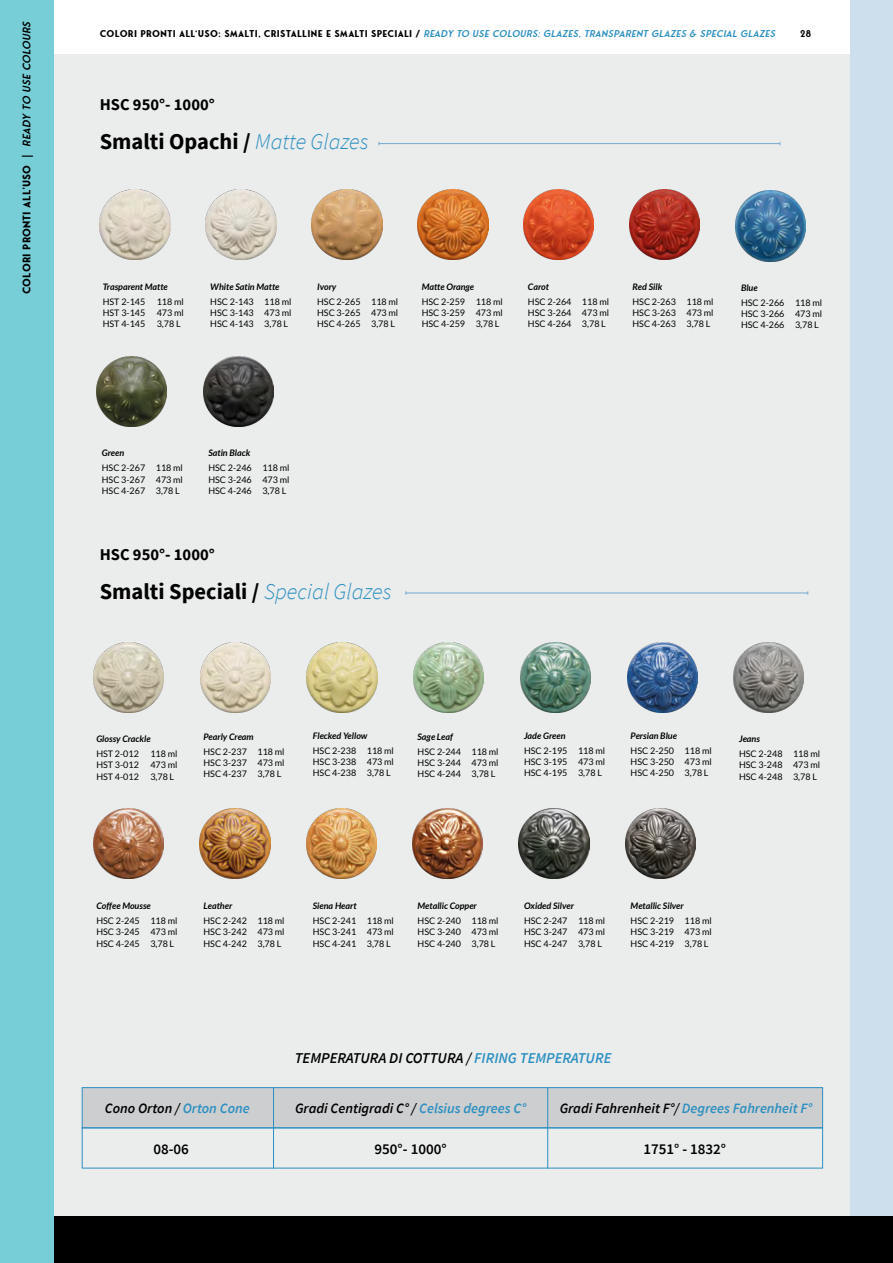
<style>
.page{position:relative;width:893px;height:1263px;background:#ebecec}
.page>*{position:absolute;margin:0;border:0;box-sizing:border-box;transform-origin:0 0}
.t1{font:700 22.5px "Source Sans Pro";color:#000}
.t2{font:700 16.5px "Source Sans Pro";color:#000}
.t3{font:italic 600 15px "Source Sans Pro";color:#000}
.t4{font:600 15px "Source Sans Pro";color:#000}
.t5{font:italic 600 14.25px "Source Sans Pro";color:#000}
.t6{font:italic 600 14.25px "Source Sans Pro";color:#2c90c1}
.t7{font:700 10.5px "Fonseca";color:#000}
._6_pt_Small_Text{font:italic 9.45px "Fonseca";letter-spacing:-.005em;color:#2c90c1}
.t8{font:500 9.45px "Fonseca";color:#000}
.t9{font:9px "Lato";color:#000}
.t10{font:italic 700 9px "Lato";color:#000}
.s1{font-weight:400;font-style:italic}
.s2{font-weight:700;font-style:normal;color:#000}
.s3{font-weight:300;font-style:italic;color:#2c90c1}
.s4{color:#2c90c1}
.s5{color:#000}
</style>
<div class="page">
<div style="left:0;top:0;width:893px;height:54px;background:#fff"></div>
<div style="left:850px;top:0;width:43px;height:1235px;background:#cddeed"></div>
<div style="left:0;top:1216px;width:893px;height:47px;background:#000"></div>
<img style="left:736px;top:191px;width:70px;height:70px">
<img style="left:734px;top:642px;width:70px;height:70px">
<img style="left:625px;top:809px;width:71px;height:70px">
<img style="left:206px;top:190px;width:70px;height:70px">
<img style="left:100px;top:190px;width:70px;height:70px">
<img style="left:93px;top:642px;width:71px;height:70px">
<img style="left:200px;top:642px;width:70px;height:70px">
<img style="left:96px;top:356px;width:71px;height:71px">
<img style="left:93px;top:809px;width:71px;height:70px">
<img style="left:312px;top:190px;width:70px;height:70px">
<img style="left:307px;top:642px;width:70px;height:70px">
<img style="left:203px;top:356px;width:70px;height:71px">
<img style="left:200px;top:809px;width:70px;height:70px">
<img style="left:418px;top:190px;width:70px;height:70px">
<img style="left:414px;top:642px;width:70px;height:70px">
<img style="left:306px;top:809px;width:70px;height:70px">
<img style="left:524px;top:190px;width:70px;height:70px">
<img style="left:520px;top:642px;width:71px;height:70px">
<img style="left:413px;top:809px;width:70px;height:70px">
<img style="left:630px;top:190px;width:70px;height:70px">
<img style="left:627px;top:642px;width:70px;height:70px">
<img style="left:519px;top:809px;width:70px;height:70px">
<hr style="left:379px;top:143px;width:401px;height:1px;background:#73a9cf">
<hr style="left:406px;top:593px;width:402px;height:1px;background:#73a9cf">
<div style="left:82px;top:1088px;width:740px;height:40px;background:#cdced0"></div>
<hr style="left:547px;top:1088px;width:1px;height:80px;background:#2c90c1">
<hr style="left:273px;top:1088px;width:1px;height:80px;background:#2c90c1">
<div style="left:82px;top:1087px;width:741px;height:41px;border:1px solid #2c90c1"></div>
<div style="left:0;top:0;width:54px;height:1263px;background:#78ced7"></div>
<p class="t7" style="left:20px;top:294px;width:275px;rotate:-90deg">COLORI PRONTI ALL’USO | <span class="s1">READY TO USE COLOURS</span></p>
<p class="_6_pt_Small_Text" style="left:100px;top:28px;width:677px"><span class="s2">COLORI PRONTI ALL‘USO: SMALTI, CRISTALLINE E SMALTI SPECIALI /</span> READY TO USE COLOURS: GLAZES, TRANSPARENT GLAZES &amp; SPECIAL GLAZES</p>
<p class="t8" style="left:800px;top:28px;width:13px">28</p>
<p class="t2" style="left:100px;top:93px;width:117px">HSC 950°- 1000°</p>
<p class="t1" style="left:100px;top:127px;width:270px">Smalti Opachi / <span class="s3">Matte Glazes</span></p>
<p class="t10" style="left:210px;top:281px;width:71px">White Satin Matte</p>
<p class="t9" style="left:210px;top:296px;width:83px">HSC 2-143 118 ml</p>
<p class="t9" style="left:210px;top:308px;width:83px">HSC 3-143 473 ml</p>
<p class="t9" style="left:210px;top:319px;width:79px">HSC 4-143 3,78 L</p>
<p class="t10" style="left:632px;top:281px;width:31px">Red Silk</p>
<p class="t9" style="left:632px;top:296px;width:83px">HSC 2-263 118 ml</p>
<p class="t9" style="left:632px;top:308px;width:83px">HSC 3-263 473 ml</p>
<p class="t9" style="left:632px;top:319px;width:79px">HSC 4-263 3,78 L</p>
<p class="t10" style="left:422px;top:281px;width:54px">Matte Orange</p>
<p class="t9" style="left:422px;top:296px;width:83px">HSC 2-259 118 ml</p>
<p class="t9" style="left:422px;top:308px;width:83px">HSC 3-259 473 ml</p>
<p class="t9" style="left:422px;top:319px;width:79px">HSC 4-259 3,78 L</p>
<p class="t10" style="left:528px;top:281px;width:22px">Carot</p>
<p class="t9" style="left:528px;top:296px;width:83px">HSC 2-264 118 ml</p>
<p class="t9" style="left:528px;top:308px;width:83px">HSC 3-264 473 ml</p>
<p class="t9" style="left:528px;top:319px;width:79px">HSC 4-264 3,78 L</p>
<p class="t10" style="left:103px;top:281px;width:67px">Trasparent Matte</p>
<p class="t9" style="left:103px;top:296px;width:44px">HST 2-145</p>
<p class="t9" style="left:157px;top:296px;width:29px">118 ml</p>
<p class="t9" style="left:103px;top:308px;width:44px">HST 3-145</p>
<p class="t9" style="left:157px;top:308px;width:29px">473 ml</p>
<p class="t9" style="left:103px;top:319px;width:44px">HST 4-145</p>
<p class="t9" style="left:157px;top:319px;width:25px">3,78 L</p>
<p class="t10" style="left:317px;top:281px;width:21px">Ivory</p>
<p class="t9" style="left:317px;top:296px;width:83px">HSC 2-265 118 ml</p>
<p class="t9" style="left:317px;top:308px;width:83px">HSC 3-265 473 ml</p>
<p class="t9" style="left:317px;top:319px;width:79px">HSC 4-265 3,78 L</p>
<p class="t10" style="left:741px;top:282px;width:18px">Blue</p>
<p class="t9" style="left:741px;top:297px;width:83px">HSC 2-266 118 ml</p>
<p class="t9" style="left:741px;top:309px;width:83px">HSC 3-266 473 ml</p>
<p class="t9" style="left:741px;top:320px;width:79px">HSC 4-266 3,78 L</p>
<p class="t10" style="left:102px;top:448px;width:24px">Green</p>
<p class="t9" style="left:102px;top:463px;width:83px">HSC 2-267 118 ml</p>
<p class="t9" style="left:102px;top:474px;width:83px">HSC 3-267 473 ml</p>
<p class="t9" style="left:102px;top:486px;width:79px">HSC 4-267 3,78 L</p>
<p class="t10" style="left:208px;top:448px;width:43px">Satin Black</p>
<p class="t9" style="left:208px;top:463px;width:83px">HSC 2-246 118 ml</p>
<p class="t9" style="left:208px;top:474px;width:83px">HSC 3-246 473 ml</p>
<p class="t9" style="left:208px;top:486px;width:79px">HSC 4-246 3,78 L</p>
<p class="t2" style="left:100px;top:543px;width:117px">HSC 950°- 1000°</p>
<p class="t1" style="left:100px;top:576px;width:293px">Smalti Speciali / <span class="s3">Special Glazes</span></p>
<p class="t10" style="left:96px;top:734px;width:56px">Glossy Crackle</p>
<p class="t9" style="left:96px;top:749px;width:44px">HST 2-012</p>
<p class="t9" style="left:150px;top:749px;width:29px">118 ml</p>
<p class="t9" style="left:96px;top:760px;width:44px">HST 3-012</p>
<p class="t9" style="left:150px;top:760px;width:29px">473 ml</p>
<p class="t9" style="left:96px;top:771px;width:44px">HST 4-012</p>
<p class="t9" style="left:150px;top:771px;width:25px">3,78 L</p>
<p class="t10" style="left:203px;top:731px;width:52px">Pearly Cream</p>
<p class="t9" style="left:203px;top:746px;width:83px">HSC 2-237 118 ml</p>
<p class="t9" style="left:203px;top:758px;width:83px">HSC 3-237 473 ml</p>
<p class="t9" style="left:203px;top:769px;width:79px">HSC 4-237 3,78 L</p>
<p class="t10" style="left:313px;top:730px;width:56px">Flecked Yellow</p>
<p class="t9" style="left:313px;top:746px;width:83px">HSC 2-238 118 ml</p>
<p class="t9" style="left:313px;top:757px;width:83px">HSC 3-238 473 ml</p>
<p class="t9" style="left:313px;top:768px;width:79px">HSC 4-238 3,78 L</p>
<p class="t10" style="left:417px;top:731px;width:37px">Sage Leaf</p>
<p class="t9" style="left:417px;top:746px;width:83px">HSC 2-244 118 ml</p>
<p class="t9" style="left:417px;top:758px;width:83px">HSC 3-244 473 ml</p>
<p class="t9" style="left:417px;top:769px;width:79px">HSC 4-244 3,78 L</p>
<p class="t10" style="left:524px;top:730px;width:43px">Jade Green</p>
<p class="t9" style="left:524px;top:746px;width:83px">HSC 2-195 118 ml</p>
<p class="t9" style="left:524px;top:757px;width:83px">HSC 3-195 473 ml</p>
<p class="t9" style="left:524px;top:768px;width:79px">HSC 4-195 3,78 L</p>
<p class="t10" style="left:631px;top:730px;width:48px">Persian Blue</p>
<p class="t9" style="left:631px;top:746px;width:83px">HSC 2-250 118 ml</p>
<p class="t9" style="left:631px;top:757px;width:83px">HSC 3-250 473 ml</p>
<p class="t9" style="left:631px;top:768px;width:79px">HSC 4-250 3,78 L</p>
<p class="t10" style="left:739px;top:734px;width:22px">Jeans</p>
<p class="t9" style="left:739px;top:749px;width:83px">HSC 2-248 118 ml</p>
<p class="t9" style="left:739px;top:760px;width:83px">HSC 3-248 473 ml</p>
<p class="t9" style="left:739px;top:771px;width:79px">HSC 4-248 3,78 L</p>
<p class="t10" style="left:96px;top:901px;width:56px">Coffee Mousse</p>
<p class="t9" style="left:96px;top:916px;width:83px">HSC 2-245 118 ml</p>
<p class="t9" style="left:96px;top:927px;width:83px">HSC 3-245 473 ml</p>
<p class="t9" style="left:96px;top:938px;width:79px">HSC 4-245 3,78 L</p>
<p class="t10" style="left:203px;top:901px;width:30px">Leather</p>
<p class="t9" style="left:203px;top:916px;width:83px">HSC 2-242 118 ml</p>
<p class="t9" style="left:203px;top:927px;width:83px">HSC 3-242 473 ml</p>
<p class="t9" style="left:203px;top:938px;width:79px">HSC 4-242 3,78 L</p>
<p class="t10" style="left:313px;top:901px;width:45px">Siena Heart</p>
<p class="t9" style="left:313px;top:916px;width:83px">HSC 2-241 118 ml</p>
<p class="t9" style="left:313px;top:927px;width:83px">HSC 3-241 473 ml</p>
<p class="t9" style="left:313px;top:938px;width:79px">HSC 4-241 3,78 L</p>
<p class="t10" style="left:417px;top:901px;width:61px">Metallic Copper</p>
<p class="t9" style="left:417px;top:916px;width:83px">HSC 2-240 118 ml</p>
<p class="t9" style="left:417px;top:927px;width:83px">HSC 3-240 473 ml</p>
<p class="t9" style="left:417px;top:938px;width:79px">HSC 4-240 3,78 L</p>
<p class="t10" style="left:524px;top:901px;width:51px">Oxided Silver</p>
<p class="t9" style="left:524px;top:916px;width:83px">HSC 2-247 118 ml</p>
<p class="t9" style="left:524px;top:927px;width:83px">HSC 3-247 473 ml</p>
<p class="t9" style="left:524px;top:938px;width:79px">HSC 4-247 3,78 L</p>
<p class="t10" style="left:631px;top:901px;width:55px">Metallic Silver</p>
<p class="t9" style="left:631px;top:916px;width:83px">HSC 2-219 118 ml</p>
<p class="t9" style="left:631px;top:927px;width:83px">HSC 3-219 473 ml</p>
<p class="t9" style="left:631px;top:938px;width:79px">HSC 4-219 3,78 L</p>
<p class="t3" style="left:295px;top:1048px;width:318px">TEMPERATURA DI COTTURA / <span class="s4">FIRING TEMPERATURE</span></p>
<p class="t5" style="left:105px;top:1099px;width:147px">Cono Orton / <span class="s4">Orton Cone</span></p>
<p class="t5" style="left:295px;top:1099px;width:233px">Gradi Centigradi C° / <span class="s4">Celsius degrees C°</span></p>
<p class="t6" style="left:560px;top:1099px;width:254px"><span class="s5">Gradi Fahrenheit F°/</span> Degrees Fahrenheit F°</p>
<p class="t4" style="left:153px;top:1139px;width:37px">08-06</p>
<p class="t4" style="left:375px;top:1139px;width:74px">950°- 1000°</p>
<p class="t4" style="left:643px;top:1139px;width:84px">1751° - 1832°</p>
</div>
